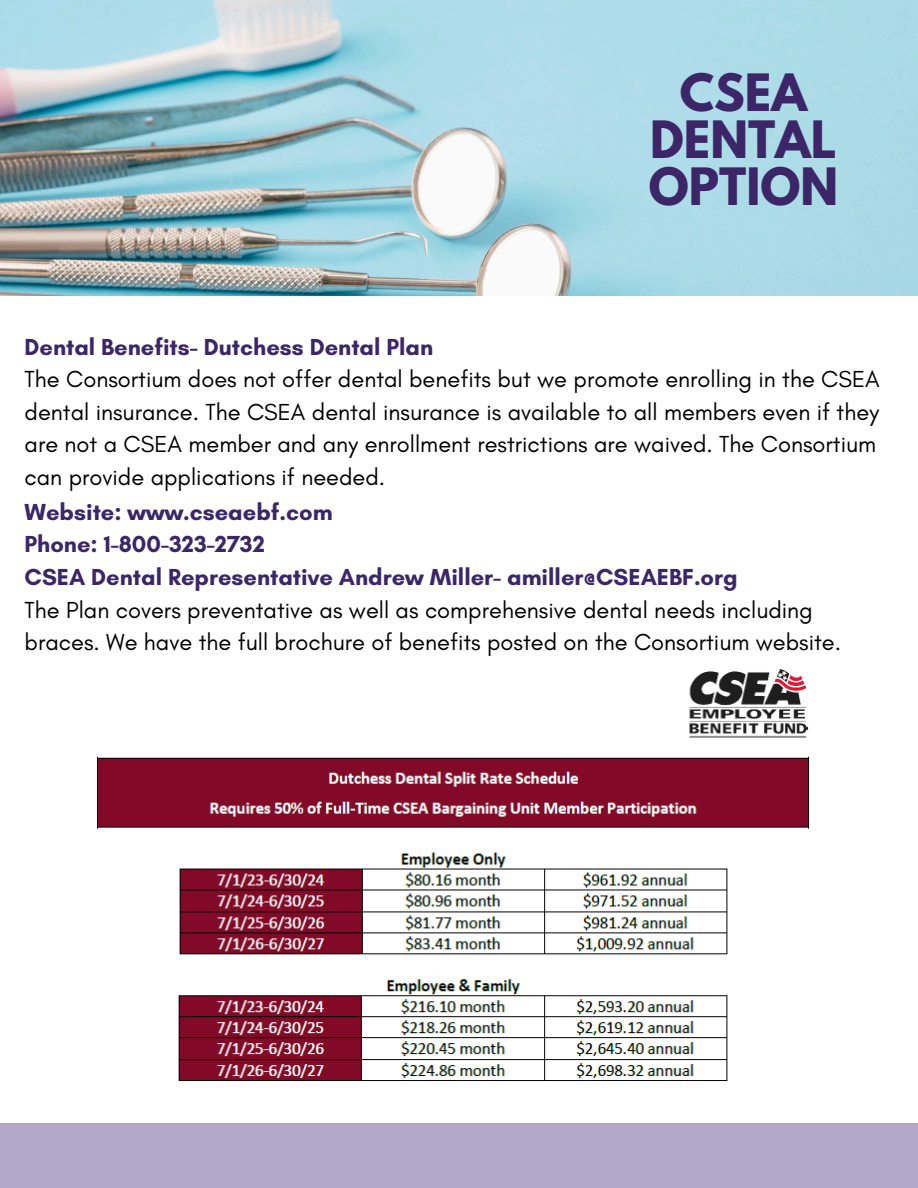
<style>
.page{position:relative;width:918px;height:1188px;background:#fff}
.page>*{position:absolute;margin:0;border:0;box-sizing:border-box;transform-origin:0 0}
.t1{font:700 45.6px/47.2px "League Spartan";color:#3c2668;text-align:center}
.t2{font:23.7px/32.7px "Glacial Indifference";color:#000}
.t3{font:700 23.7px "Glacial Indifference";color:#3c2668}
</style>
<div class="page">
<div style="left:0;top:1124px;width:918px;height:64px;background:#b2a7c7"></div>
<img style="left:0;top:0;width:918px;height:296px">
<img style="left:97px;top:669px;width:713px;height:412px">
<p class="t1" style="left:649px;top:75px;width:191px">CSEA<br>DENTAL<br>OPTION</p>
<p class="t3" style="left:25px;top:332px;width:410px">Dental Benefits- Dutchess Dental Plan</p>
<p class="t2" style="left:25px;top:363px;width:857px">The Consortium does not offer dental benefits but we promote enrolling in the CSEA dental insurance. The CSEA dental insurance is available to all members even if they are not a CSEA member and any enrollment restrictions are waived. The Consortium can provide applications if needed.</p>
<p class="t3" style="left:25px;top:497px;width:310px">Website: www.cseaebf.com</p>
<p class="t3" style="left:25px;top:530px;width:242px">Phone: 1-800-323-2732</p>
<p class="t3" style="left:25px;top:562px;width:715px">CSEA Dental Representative Andrew Miller- amiller@CSEAEBF.org</p>
<p class="t2" style="left:25px;top:593px;width:818px">The Plan covers preventative as well as comprehensive dental needs including braces. We have the full brochure of benefits posted on the Consortium website.</p>
</div>
